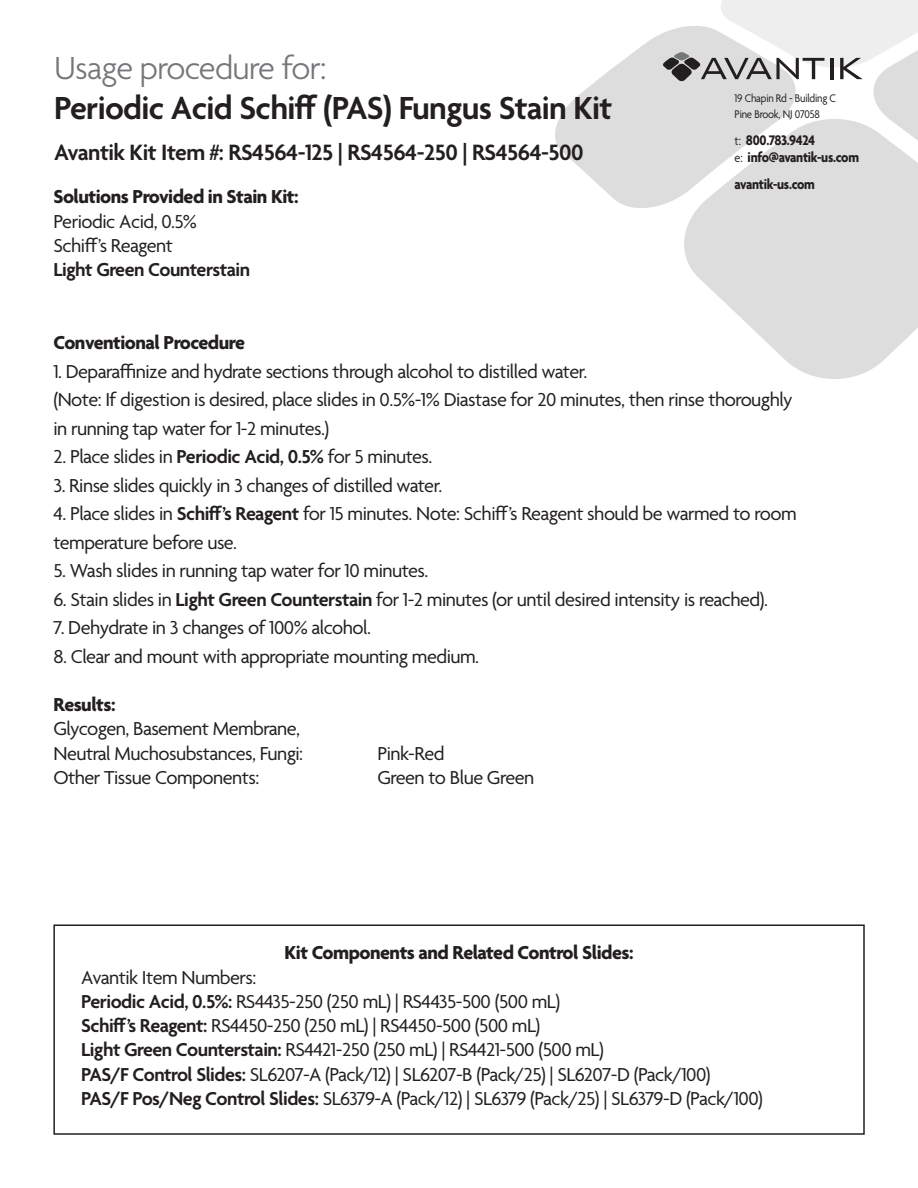
<style>
.page{position:relative;width:918px;height:1188px;background:#fff}
.page>*{position:absolute;margin:0;border:0;box-sizing:border-box;transform-origin:0 0}
.t1{font:600 34.5px "Agenda";letter-spacing:-.02em;color:#231f20}
.t2{font:300 34.5px "Agenda";letter-spacing:-.02em;color:#757679}
.t3{font:600 24px "Agenda";letter-spacing:-.02em;color:#231f20}
.t4{font:20.25px/28.5px "Agenda";letter-spacing:-.025em;color:#231f20}
.t5{font:700 20.25px "Agenda";letter-spacing:-.025em;color:#231f20}
.t6{font:600 20.25px "Agenda";letter-spacing:-.025em;color:#231f20}
.t7{font:700 15px "Agenda";letter-spacing:-.02em;color:#231f20;scale:.9 1}
.t8{font:12px "Agenda";letter-spacing:-.02em;color:#231f20;scale:.9 1}
.s1{font-weight:400;font-size:13.5px}
.s2{font-weight:600}
</style>
<div class="page">
<svg style="left:684px;top:209px;width:234px;height:170px;fill:#dedddd"></svg>
<svg style="left:555px;top:33px;width:108px;height:175px;fill:#dedddd"></svg>
<svg style="left:663px;top:0;width:255px;height:209px"></svg>
<div style="left:53px;top:924px;width:812px;height:211px;border:2px solid #231f20"></div>
<p class="t2" style="left:54px;top:49px;width:274px">Usage procedure for:</p>
<p class="t1" style="left:54px;top:90px;width:560px">Periodic Acid Schiff (PAS) Fungus Stain Kit</p>
<p class="t3" style="left:54px;top:139px;width:531px">Avantik Kit Item #: RS4564-125 | RS4564-250 | RS4564-500</p>
<p class="t5" style="left:53px;top:186px;width:247px">Solutions Provided in Stain Kit:</p>
<p class="t4" style="left:53px;top:208px;width:145px">Periodic Acid, 0.5%</p>
<p class="t4" style="left:53px;top:232px;width:121px">Schiff’s Reagent</p>
<p class="t6" style="left:53px;top:259px;width:198px">Light Green Counterstain</p>
<p class="t8" style="left:735px;top:92px;width:114px">19 Chapin Rd - Building C</p>
<p class="t8" style="left:735px;top:108px;width:96px">Pine Brook, NJ 07058</p>
<p class="t7" style="left:735px;top:133px;width:91px"><span class="s1">t:</span> 800.783.9424</p>
<p class="t7" style="left:735px;top:149px;width:140px"><span class="s1">e:</span> info@avantik-us.com</p>
<p class="t7" style="left:735px;top:176px;width:91px">avantik-us.com</p>
<p class="t5" style="left:53px;top:332px;width:193px">Conventional Procedure</p>
<p class="t4" style="left:53px;top:358px;width:536px">1. Deparaffinize and hydrate sections through alcohol to distilled water.</p>
<p class="t4" style="left:53px;top:387px;width:741px">(Note: If digestion is desired, place slides in 0.5%-1% Diastase for 20 minutes, then rinse thoroughly in running tap water for 1-2 minutes.)</p>
<p class="t4" style="left:53px;top:444px;width:381px">2. Place slides in <span class="s2">Periodic Acid, 0.5%</span> for 5 minutes.</p>
<p class="t4" style="left:53px;top:472px;width:391px">3. Rinse slides quickly in 3 changes of distilled water.</p>
<p class="t4" style="left:53px;top:501px;width:745px">4. Place slides in <span class="s2">Schiff’s Reagent</span> for 15 minutes. Note: Schiff’s Reagent should be warmed to room temperature before use.</p>
<p class="t4" style="left:53px;top:558px;width:377px">5. Wash slides in running tap water for 10 minutes.</p>
<p class="t4" style="left:53px;top:586px;width:716px">6. Stain slides in <span class="s2">Light Green Counterstain</span> for 1-2 minutes (or until desired intensity is reached).</p>
<p class="t4" style="left:53px;top:615px;width:319px">7. Dehydrate in 3 changes of 100% alcohol.</p>
<p class="t4" style="left:53px;top:643px;width:427px">8. Clear and mount with appropriate mounting medium.</p>
<p class="t5" style="left:53px;top:694px;width:64px">Results:</p>
<p class="t4" style="left:53px;top:716px;width:248px">Glycogen, Basement Membrane,</p>
<p class="t4" style="left:53px;top:740px;width:251px">Neutral Muchosubstances, Fungi:</p>
<p class="t4" style="left:377px;top:740px;width:69px">Pink-Red</p>
<p class="t4" style="left:53px;top:765px;width:207px">Other Tissue Components:</p>
<p class="t4" style="left:377px;top:765px;width:158px">Green to Blue Green</p>
<p class="t5" style="left:285px;top:942px;width:351px">Kit Components and Related Control Slides:</p>
<p class="t4" style="left:81px;top:964px;width:177px">Avantik Item Numbers:</p>
<p class="t4" style="left:81px;top:988px;width:481px"><span class="s2">Periodic Acid, 0.5%:</span> RS4435-250 (250 mL) | RS4435-500 (500 mL)</p>
<p class="t4" style="left:81px;top:1013px;width:461px"><span class="s2">Schiff’s Reagent:</span> RS4450-250 (250 mL) | RS4450-500 (500 mL)</p>
<p class="t4" style="left:81px;top:1037px;width:524px"><span class="s2">Light Green Counterstain:</span> RS4421-250 (250 mL) | RS4421-500 (500 mL)</p>
<p class="t4" style="left:81px;top:1061px;width:631px"><span class="s2">PAS/F Control Slides:</span> SL6207-A (Pack/12) | SL6207-B (Pack/25) | SL6207-D (Pack/100)</p>
<p class="t4" style="left:81px;top:1086px;width:683px"><span class="s2">PAS/F Pos/Neg Control Slides:</span> SL6379-A (Pack/12) | SL6379 (Pack/25) | SL6379-D (Pack/100)</p>
</div>
